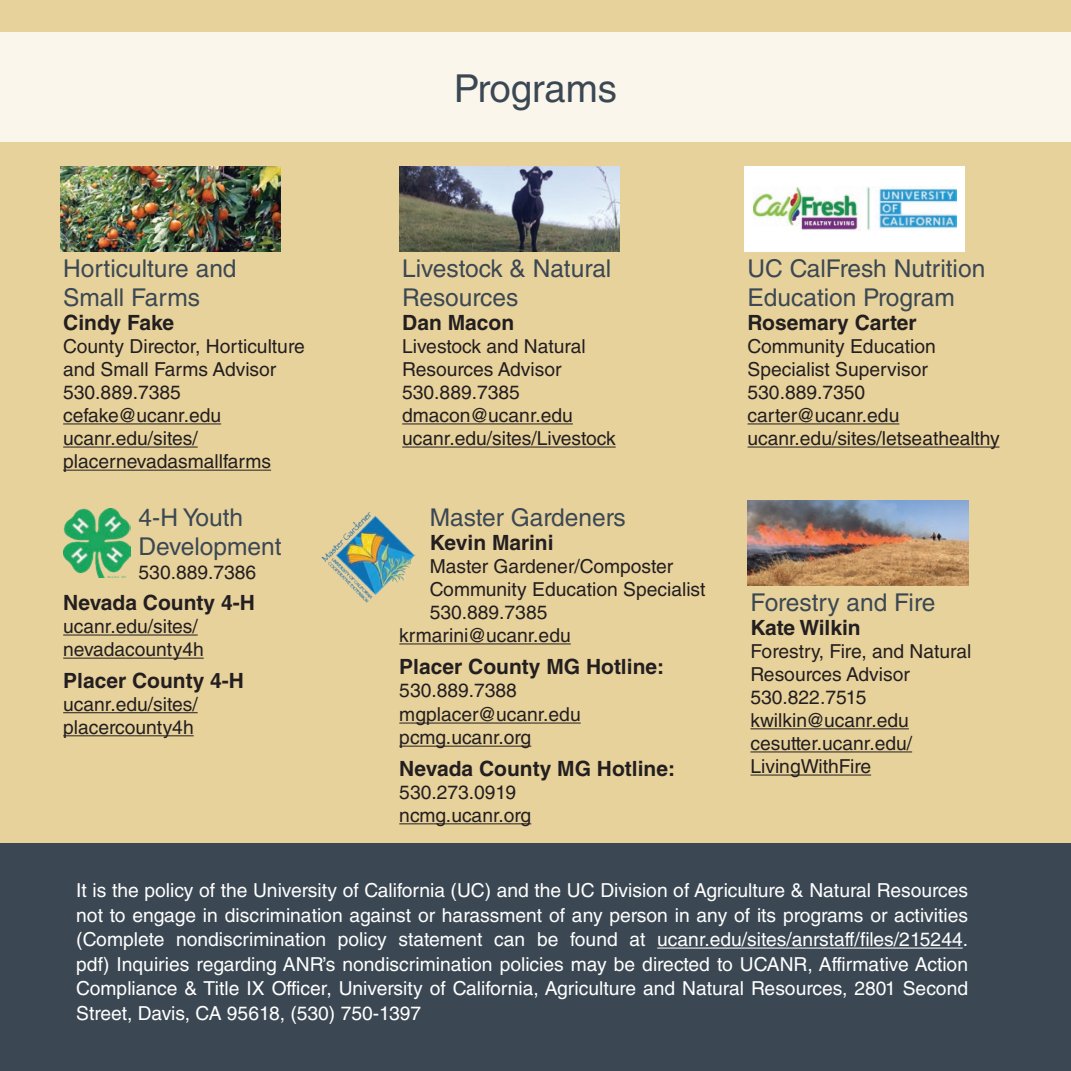
<style>
.page{position:relative;width:1071px;height:1071px;background:#fff}
.page>*{position:absolute;margin:0;border:0;box-sizing:border-box;transform-origin:0 0}
.t1{font:38.5px "Helvetica LT Std";letter-spacing:-.01em;color:#3b4853}
.t2{font:24.5px/29.4px "Helvetica LT Std";color:#3b4853}
.t3{font:700 21px "Helvetica LT Std";color:#231f20}
.t4{font:19.25px/23.1px "Helvetica LT Std";color:#231f20}
.t5{font:19.25px/24.5px "Helvetica LT Std";color:#fff;text-align:justify}
</style>
<div class="page">
<div style="left:0;top:843px;width:1071px;height:228px;background:#3b4853"></div>
<div style="left:0;top:0;width:1071px;height:843px;background:#e8d29c"></div>
<div style="left:0;top:32px;width:1071px;height:110px;background:#faf6eb"></div>
<hr style="left:657px;top:948px;width:306px;height:1px;background:#fff">
<hr style="left:63px;top:423px;width:158px;height:1px;background:#231f20">
<hr style="left:63px;top:447px;width:135px;height:1px;background:#231f20">
<hr style="left:63px;top:470px;width:208px;height:1px;background:#231f20">
<hr style="left:63px;top:635px;width:135px;height:1px;background:#231f20">
<hr style="left:63px;top:658px;width:141px;height:1px;background:#231f20">
<hr style="left:63px;top:712px;width:135px;height:1px;background:#231f20">
<hr style="left:63px;top:735px;width:131px;height:1px;background:#231f20">
<hr style="left:399px;top:643px;width:172px;height:1px;background:#231f20">
<hr style="left:399px;top:723px;width:182px;height:1px;background:#231f20">
<hr style="left:399px;top:746px;width:132px;height:1px;background:#231f20">
<hr style="left:399px;top:823px;width:132px;height:1px;background:#231f20">
<hr style="left:750px;top:728px;width:159px;height:1px;background:#231f20">
<hr style="left:750px;top:751px;width:162px;height:1px;background:#231f20">
<hr style="left:750px;top:775px;width:121px;height:1px;background:#231f20">
<hr style="left:402px;top:423px;width:171px;height:1px;background:#231f20">
<hr style="left:402px;top:447px;width:214px;height:1px;background:#231f20">
<hr style="left:748px;top:423px;width:151px;height:1px;background:#231f20">
<hr style="left:748px;top:447px;width:252px;height:1px;background:#231f20">
<img style="left:60px;top:166px;width:221px;height:85px">
<img style="left:63px;top:508px;width:67px;height:70px">
<img style="left:322px;top:512px;width:94px;height:90px">
<img style="left:748px;top:500px;width:220px;height:86px">
<img style="left:399px;top:166px;width:221px;height:85px">
<div style="left:745px;top:166px;width:220px;height:85px;background:#fff"></div>
<img style="left:754px;top:186px;width:202px;height:45px">
<p class="t2" style="left:63px;top:253px;width:175px">Horticulture and<br>Small Farms</p>
<p class="t3" style="left:63px;top:309px;width:112px">Cindy Fake</p>
<p class="t4" style="left:63px;top:334px;width:243px">County Director, Horticulture and Small Farms Advisor<br>530.889.7385 cefake@ucanr.edu ucanr.edu/sites/ placernevadasmallfarms</p>
<p class="t2" style="left:139px;top:503px;width:144px">4-H Youth<br>Development</p>
<p class="t4" style="left:139px;top:560px;width:119px">530.889.7386</p>
<p class="t3" style="left:63px;top:590px;width:193px">Nevada County 4-H</p>
<p class="t4" style="left:63px;top:615px;width:142px">ucanr.edu/sites/ nevadacounty4h</p>
<p class="t3" style="left:63px;top:668px;width:182px">Placer County 4-H</p>
<p class="t4" style="left:63px;top:692px;width:136px">ucanr.edu/sites/ placercounty4h</p>
<h1 class="t1" style="left:454px;top:66px;width:165px">Programs</h1>
<p class="t2" style="left:402px;top:253px;width:211px">Livestock &amp; Natural<br>Resources</p>
<p class="t3" style="left:402px;top:309px;width:114px">Dan Macon</p>
<p class="t4" style="left:402px;top:334px;width:215px">Livestock and Natural<br>Resources Advisor<br>530.889.7385 dmacon@ucanr.edu ucanr.edu/sites/Livestock</p>
<p class="t2" style="left:430px;top:503px;width:197px">Master Gardeners</p>
<p class="t3" style="left:430px;top:529px;width:125px">Kevin Marini</p>
<p class="t4" style="left:430px;top:554px;width:245px">Master Gardener/Composter</p>
<p class="t4" style="left:430px;top:577px;width:277px">Community Education Specialist</p>
<p class="t4" style="left:430px;top:601px;width:119px">530.889.7385</p>
<p class="t4" style="left:399px;top:624px;width:173px">krmarini@ucanr.edu</p>
<p class="t3" style="left:399px;top:653px;width:266px">Placer County MG Hotline:</p>
<p class="t4" style="left:399px;top:678px;width:183px;line-height:23.8px">530.889.7388 mgplacer@ucanr.edu pcmg.ucanr.org</p>
<p class="t3" style="left:399px;top:756px;width:277px">Nevada County MG Hotline:</p>
<p class="t4" style="left:399px;top:780px;width:133px">530.273.0919 ncmg.ucanr.org</p>
<p class="t2" style="left:748px;top:253px;width:239px">UC CalFresh Nutrition<br>Education Program</p>
<p class="t3" style="left:748px;top:309px;width:171px">Rosemary Carter</p>
<p class="t4" style="left:748px;top:334px;width:254px">Community Education<br>Specialist Supervisor<br>530.889.7350 carter@ucanr.edu ucanr.edu/sites/letseathealthy</p>
<p class="t2" style="left:750px;top:588px;width:186px">Forestry and Fire</p>
<p class="t3" style="left:750px;top:614px;width:112px">Kate Wilkin</p>
<p class="t4" style="left:750px;top:639px;width:222px">Forestry, Fire, and Natural<br>Resources Advisor<br>530.822.7515 kwilkin@ucanr.edu cesutter.ucanr.edu/<br>LivingWithFire</p>
<p class="t5" style="left:76px;top:878px;width:893px">It is the policy of the University of California (UC) and the UC Division of Agriculture &amp; Natural Resources not to engage in discrimination against or harassment of any person in any of its programs or activities (Complete nondiscrimination policy statement can be found at ucanr.edu/sites/anrstaff/files/215244. pdf) Inquiries regarding ANR’s nondiscrimination policies may be directed to UCANR, Affirmative Action Compliance &amp; Title IX Officer, University of California, Agriculture and Natural Resources, 2801 Second Street, Davis, CA 95618, (530) 750-1397</p>
</div>
